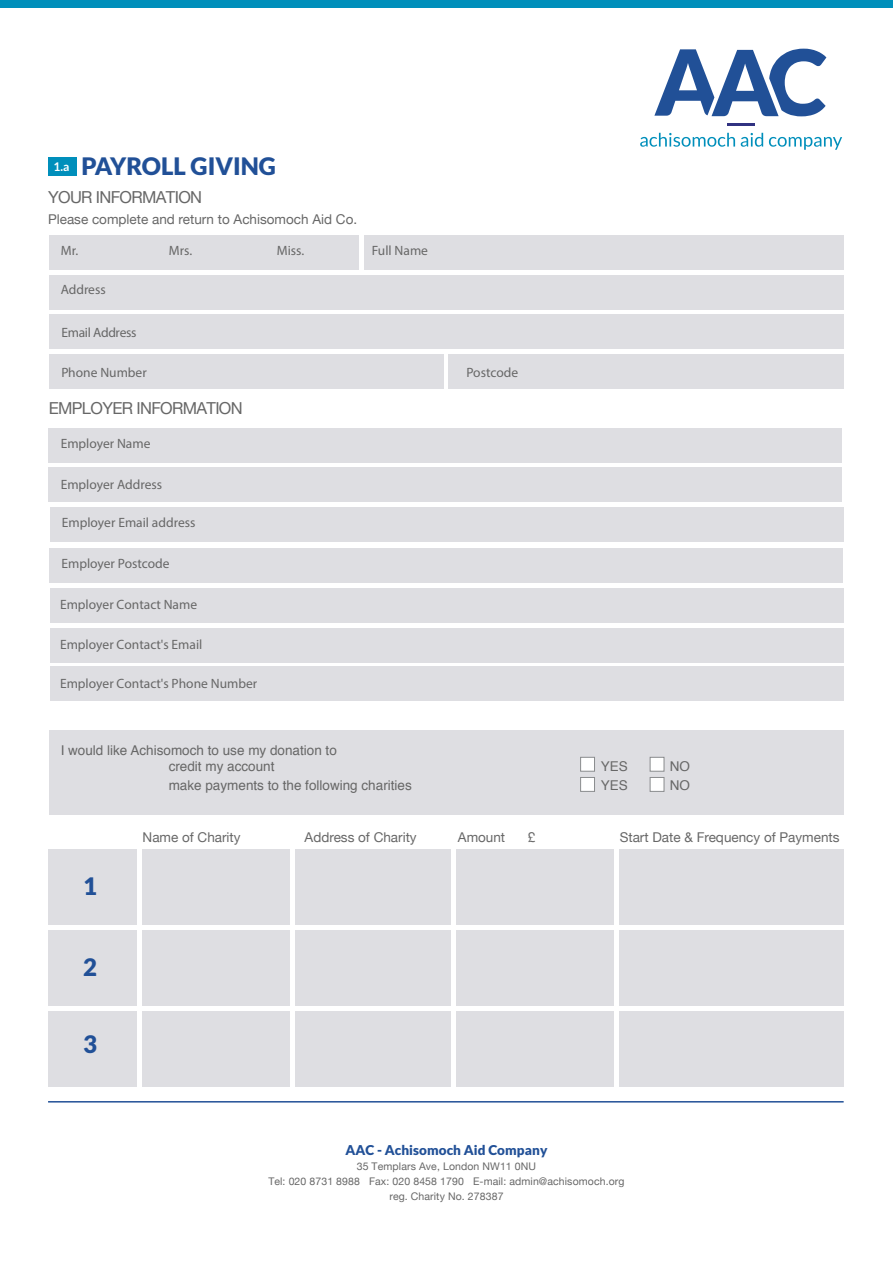
<style>
.page{position:relative;width:893px;height:1263px;background:#fff}
.page>*{position:absolute;margin:0;border:0;box-sizing:border-box;transform-origin:0 0}
.t1{font:900 24px "Lato";color:#215097}
.t2{font:16.5px "Helvetica Neue";letter-spacing:-.04em;color:#676767}
.t3{font:13.5px "Helvetica Neue LT Pro";color:#676767}
.t4{font:13.5px "Helvetica Neue";color:#676767}
.t5{font:13.5px/16.2px "Helvetica";color:#676767}
.t6{font:900 13.5px "Lato";letter-spacing:.005em;color:#215097}
.t7{font:13.5px "Helvetica Neue LT Pro";letter-spacing:-.025em;color:#676767}
.t8{font:700 12px "Lato";color:#fff}
.t9{font:10.5px/15px "Helvetica Neue";letter-spacing:.01em;color:#676767;text-align:center}
</style>
<div class="page">
<div style="left:49px;top:314px;width:795px;height:35px;background:#dedee2"></div>
<div style="left:49px;top:236px;width:309px;height:34px;background:#dedee2"></div>
<div style="left:364px;top:236px;width:480px;height:34px;background:#dedee2"></div>
<div style="left:49px;top:548px;width:794px;height:35px;background:#dedee2"></div>
<div style="left:50px;top:588px;width:793px;height:34px;background:#dedee2"></div>
<div style="left:50px;top:508px;width:793px;height:34px;background:#dedee2"></div>
<div style="left:49px;top:428px;width:793px;height:34px;background:#dedee2"></div>
<div style="left:49px;top:275px;width:795px;height:35px;background:#dedee2"></div>
<div style="left:49px;top:468px;width:793px;height:34px;background:#dedee2"></div>
<div style="left:49px;top:730px;width:795px;height:85px;background:#dedee2"></div>
<div style="left:49px;top:849px;width:88px;height:76px;background:#dedee2"></div>
<div style="left:49px;top:930px;width:88px;height:76px;background:#dedee2"></div>
<div style="left:49px;top:1011px;width:88px;height:76px;background:#dedee2"></div>
<div style="left:48px;top:157px;width:28px;height:19px;background:#008fbb"></div>
<hr style="left:727px;top:124px;width:28px;height:2px;background:#313281">
<svg style="left:654px;top:49px;width:172px;height:67px"></svg>
<svg style="left:640px;top:133px;width:95px;height:14px"></svg>
<svg style="left:741px;top:133px;width:22px;height:14px"></svg>
<svg style="left:769px;top:137px;width:73px;height:13px"></svg>
<div style="left:580px;top:757px;width:15px;height:14px;background:#fff;border:1px solid #8a8c8e"></div>
<div style="left:580px;top:777px;width:15px;height:15px;background:#fff;border:1px solid #8a8c8e"></div>
<div style="left:650px;top:757px;width:14px;height:14px;background:#fff;border:1px solid #8a8c8e"></div>
<div style="left:650px;top:777px;width:14px;height:15px;background:#fff;border:1px solid #8a8c8e"></div>
<hr style="left:48px;top:1101px;width:796px;height:1px;background:#215097">
<div style="left:456px;top:1011px;width:157px;height:76px;background:#dedee2"></div>
<div style="left:295px;top:1011px;width:155px;height:76px;background:#dedee2"></div>
<div style="left:142px;top:1011px;width:148px;height:76px;background:#dedee2"></div>
<div style="left:619px;top:1011px;width:225px;height:76px;background:#dedee2"></div>
<div style="left:456px;top:930px;width:157px;height:76px;background:#dedee2"></div>
<div style="left:295px;top:930px;width:155px;height:76px;background:#dedee2"></div>
<div style="left:142px;top:930px;width:148px;height:76px;background:#dedee2"></div>
<div style="left:619px;top:930px;width:225px;height:76px;background:#dedee2"></div>
<div style="left:456px;top:849px;width:157px;height:76px;background:#dedee2"></div>
<div style="left:295px;top:849px;width:155px;height:76px;background:#dedee2"></div>
<div style="left:142px;top:849px;width:148px;height:76px;background:#dedee2"></div>
<div style="left:619px;top:849px;width:225px;height:76px;background:#dedee2"></div>
<div style="left:49px;top:354px;width:394px;height:35px;background:#dedee2"></div>
<div style="left:448px;top:354px;width:396px;height:35px;background:#dedee2"></div>
<div style="left:50px;top:628px;width:793px;height:34px;background:#dedee2"></div>
<div style="left:50px;top:667px;width:793px;height:34px;background:#dedee2"></div>
<div style="left:0;top:0;width:893px;height:8px;background:#008fbb"></div>
<h1 class="t1" style="left:82px;top:152px;width:196px">PAYROLL GIVING</h1>
<p class="t8" style="left:54px;top:159px;width:17px">1.a</p>
<p class="t2" style="left:48px;top:188px;width:156px">YOUR INFORMATION</p>
<p class="t4" style="left:48px;top:211px;width:311px">Please complete and return to Achisomoch Aid Co.</p>
<p class="t3" style="left:61px;top:243px;width:19px">Mr.</p>
<p class="t3" style="left:169px;top:243px;width:25px">Mrs.</p>
<p class="t3" style="left:277px;top:243px;width:29px">Miss.</p>
<p class="t3" style="left:61px;top:281px;width:47px">Address</p>
<p class="t7" style="left:61px;top:324px;width:77px">Email Address</p>
<p class="t3" style="left:372px;top:243px;width:58px">Full Name</p>
<p class="t3" style="left:61px;top:364px;width:87px">Phone Number</p>
<p class="t3" style="left:466px;top:364px;width:53px">Postcode</p>
<p class="t2" style="left:49px;top:398px;width:196px">EMPLOYER INFORMATION</p>
<p class="t3" style="left:61px;top:435px;width:91px">Employer Name</p>
<p class="t3" style="left:61px;top:476px;width:103px">Employer Address</p>
<p class="t3" style="left:62px;top:515px;width:135px">Employer Email address</p>
<p class="t3" style="left:61px;top:555px;width:110px">Employer Postcode</p>
<p class="t3" style="left:60px;top:596px;width:139px">Employer Contact Name</p>
<p class="t3" style="left:60px;top:636px;width:144px">Employer Contact's Email</p>
<p class="t3" style="left:60px;top:675px;width:199px">Employer Contact's Phone Number</p>
<p class="t5" style="left:169px;top:743px;width:170px;text-indent:-108px">I would like Achisomoch to use my donation to credit my account</p>
<p class="t5" style="left:601px;top:759px;width:29px">YES</p>
<p class="t5" style="left:670px;top:759px;width:22px">NO</p>
<p class="t5" style="left:169px;top:778px;width:245px">make payments to the following charities</p>
<p class="t5" style="left:601px;top:778px;width:29px">YES</p>
<p class="t5" style="left:670px;top:778px;width:22px">NO</p>
<h1 class="t1" style="left:83px;top:872px;width:15px">1</h1>
<h1 class="t1" style="left:83px;top:952px;width:15px">2</h1>
<h1 class="t1" style="left:83px;top:1029px;width:15px">3</h1>
<p class="t4" style="left:143px;top:829px;width:100px">Name of Charity</p>
<p class="t4" style="left:305px;top:829px;width:114px">Address of Charity</p>
<p class="t4" style="left:458px;top:829px;width:49px">Amount</p>
<p class="t4" style="left:528px;top:829px;width:9px">£</p>
<p class="t4" style="left:620px;top:829px;width:221px">Start Date &amp; Frequency of Payments</p>
<p class="t6" style="left:345px;top:1141px;width:204px">AAC - Achisomoch Aid Company</p>
<p class="t9" style="left:268px;top:1158px;width:358px">35 Templars Ave, London NW11 0NU<br>Tel: 020 8731 8988 Fax: 020 8458 1790 E-mail: admin@achisomoch.org reg. Charity No. 278387</p>
</div>
